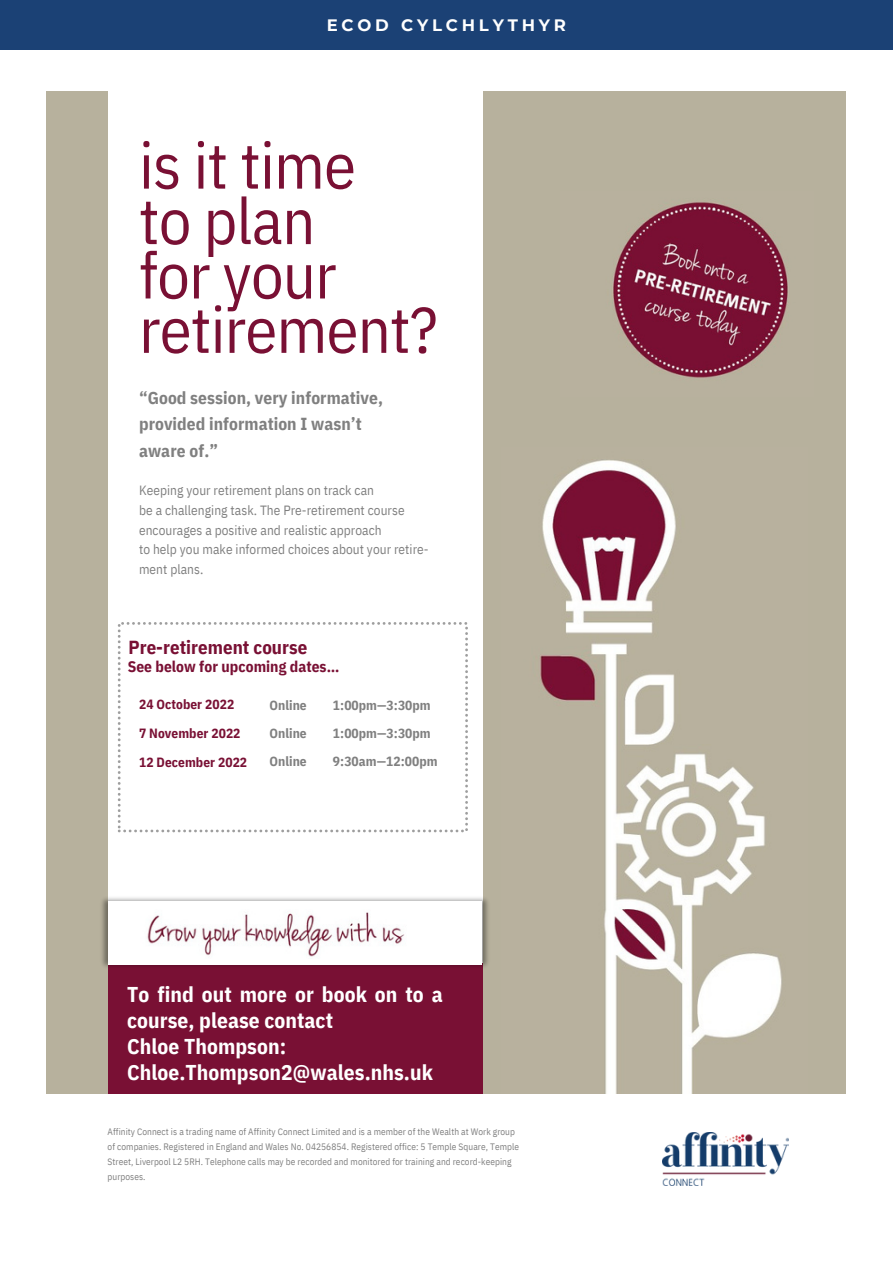
<style>
.page{position:relative;width:893px;height:1264px;background:#fff}
.page>*{position:absolute;margin:0;border:0;box-sizing:border-box;transform-origin:0 0}
.t1{font:64.5px "IBM Plex Sans Cond";letter-spacing:-.01em;color:#791034}
.t2{font:64.35px/54.3px "IBM Plex Sans Cond";letter-spacing:-.01em;color:#791034}
.t3{font:700 21.45px/26.1px "IBM Plex Sans Cond";letter-spacing:.005em;color:#fff}
.t4{font:700 18.9px "IBM Plex Sans Cond";letter-spacing:.005em;color:#791034}
.t5{font:700 17.4px/26.1px "IBM Plex Sans Cond";letter-spacing:.005em;color:#808080}
.t6{font:700 16.5px "Montserrat";letter-spacing:.23em;color:#fff}
.t7{font:700 15.45px "IBM Plex Sans Cond";letter-spacing:.005em;color:#791034}
.t8{font:13.35px/19.8px "IBM Plex Sans Cond";letter-spacing:.005em;color:#808080}
.t9{font:700 13.35px/28.2px "IBM Plex Sans Cond";letter-spacing:.005em;color:#808080;text-align:justify}
.t10{font:700 13.35px/29px "IBM Plex Sans Cond";letter-spacing:.005em;color:#791034}
.t11{font:9.3px/15.1px "IBM Plex Sans Cond";letter-spacing:.005em;color:#808080}
</style>
<div class="page">
<div style="left:0;top:0;width:892px;height:49px;background:#1b4175"></div>
<div style="left:47px;top:91px;width:798px;height:1045px;background:#b7b19d"></div>
<img style="left:540px;top:460px;width:242px;height:634px">
<div style="left:47px;top:1094px;width:798px;height:126px;background:#fff"></div>
<img style="left:612px;top:202px;width:177px;height:176px">
<div style="left:108px;top:89px;width:374px;height:1005px;background:#fff"></div>
<div style="left:108px;top:963px;width:374px;height:130px;background:#791034"></div>
<img style="left:102px;top:893px;width:386px;height:78px">
<div style="left:108px;top:900px;width:374px;height:64px;background:#fff"></div>
<img style="left:147px;top:912px;width:258px;height:45px">
<svg style="left:118px;top:622px;width:350px;height:210px"></svg>
<img style="left:662px;top:1132px;width:126px;height:53px">
<h3 class="t6" style="left:327px;top:15px;width:241px">ECOD CYLCHLYTHYR</h3>
<h1 class="t1" style="left:139px;top:122px;width:218px">is it time</h1>
<h2 class="t2" style="left:139px;top:193px;width:300px">to plan<br>for your retirement?</h2>
<h3 class="t5" style="left:139px;top:384px;width:245px">“Good session, very informative, provided information I wasn’t aware of.”</h3>
<h3 class="t8" style="left:139px;top:480px;width:291px">Keeping your retirement plans on track can<br>be a challenging task. The Pre-retirement course encourages a positive and realistic approach<br>to help you make informed choices about your retire&shy;ment plans.</h3>
<h3 class="t4" style="left:128px;top:634px;width:180px">Pre-retirement course</h3>
<h3 class="t7" style="left:128px;top:656px;width:213px">See below for upcoming dates…</h3>
<h3 class="t10" style="left:139px;top:690px;width:110px">24 October 2022<br>7 November 2022<br>12 December 2022</h3>
<h3 class="t9" style="left:269px;top:690px;width:39px">Online Online Online</h3>
<h3 class="t9" style="left:333px;top:690px;width:106px;text-align:left">1:00pm—3:30pm<br>1:00pm—3:30pm<br>9:30am—12:00pm</h3>
<h3 class="t3" style="left:127px;top:980px;width:317px">To find out more or book on to a course, please contact<br>Chloe Thompson:<br>Chloe.Thompson2@wales.nhs.uk</h3>
<p class="t11" style="left:108px;top:1123px;width:413px">Affinity Connect is a trading name of Affinity Connect Limited and is a member of the Wealth at Work group of companies. Registered in England and Wales No. 04256854. Registered office: 5 Temple Square, Temple Street, Liverpool L2 5RH. Telephone calls may be recorded and monitored for training and record-keeping purposes.</p>
</div>
